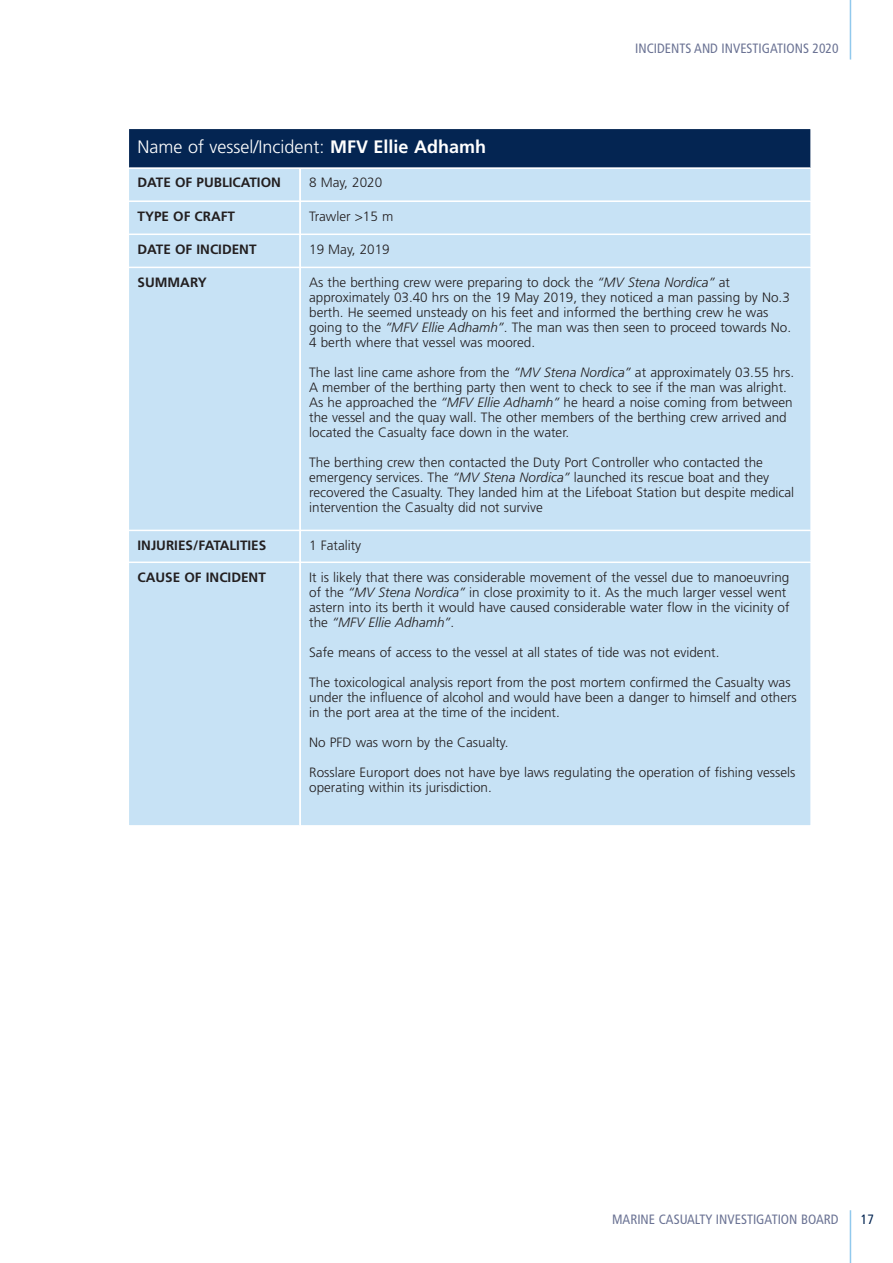
<style>
.page{position:relative;width:893px;height:1263px;background:#fff}
.page>*{position:absolute;margin:0;border:0;box-sizing:border-box;transform-origin:0 0}
.t1{font:300 18px "Frutiger";color:#fff}
.t2{font:300 13.5px/15px "Frutiger";color:#231f20}
.t3{font:700 13.5px "Frutiger";color:#231f20}
.t4{font:condensed 13.5px "Frutiger";color:#6b7394}
.t5{font:condensed 13.5px "Frutiger";color:#042552}
.s1{font-weight:700}
.s2{font-style:italic}
</style>
<div class="page">
<hr style="left:850px;top:0;width:1px;height:60px;background:#91c9ed">
<hr style="left:850px;top:1210px;width:1px;height:53px;background:#91c9ed">
<div style="left:129px;top:129px;width:682px;height:696px;background:#c7e2f5"></div>
<hr style="left:299px;top:169px;width:2px;height:656px;background:#fff">
<hr style="left:129px;top:167px;width:681px;height:2px;background:#fff">
<hr style="left:129px;top:200px;width:170px;height:2px;background:#fff">
<hr style="left:301px;top:200px;width:509px;height:2px;background:#fff">
<hr style="left:129px;top:234px;width:170px;height:1px;background:#fff">
<hr style="left:301px;top:234px;width:509px;height:1px;background:#fff">
<hr style="left:129px;top:267px;width:170px;height:1px;background:#fff">
<hr style="left:301px;top:267px;width:509px;height:1px;background:#fff">
<hr style="left:129px;top:530px;width:170px;height:1px;background:#fff">
<hr style="left:301px;top:530px;width:509px;height:1px;background:#fff">
<hr style="left:129px;top:561px;width:170px;height:2px;background:#fff">
<hr style="left:301px;top:561px;width:509px;height:2px;background:#fff">
<p class="t4" style="left:635px;top:43px;width:205px">INCIDENTS AND INVESTIGATIONS 2020</p>
<p class="t1" style="left:138px;top:140px;width:350px">Name of vessel/Incident: <span class="s1">MFV Ellie Adhamh</span></p>
<p class="t3" style="left:138px;top:177px;width:145px">DATE OF PUBLICATION</p>
<p class="t2" style="left:309px;top:176px;width:75px">8 May, 2020</p>
<p class="t3" style="left:138px;top:210px;width:99px">TYPE OF CRAFT</p>
<p class="t2" style="left:309px;top:209px;width:86px">Trawler &gt;15 m</p>
<p class="t3" style="left:138px;top:244px;width:120px">DATE OF INCIDENT</p>
<p class="t2" style="left:309px;top:242px;width:82px">19 May, 2019</p>
<p class="t3" style="left:138px;top:277px;width:71px">SUMMARY</p>
<p class="t2" style="left:309px;top:276px;width:483px">As the berthing crew were preparing to dock the <span class="s2">“MV Stena Nordica”</span> at approximately 03.40 hrs on the 19 May 2019, they noticed a man passing by No.3 berth. He seemed unsteady on his feet and informed the berthing crew he was going to the <span class="s2">“MFV Ellie Adhamh”</span>. The man was then seen to proceed towards No.<br>4 berth where that vessel was moored.</p>
<p class="t2" style="left:309px;top:366px;width:486px">The last line came ashore from the <span class="s2">“MV Stena Nordica”</span> at approximately 03.55 hrs.<br>A member of the berthing party then went to check to see if the man was alright.<br>As he approached the <span class="s2">“MFV Ellie Adhamh”</span> he heard a noise coming from between the vessel and the quay wall. The other members of the berthing crew arrived and located the Casualty face down in the water.</p>
<p class="t2" style="left:309px;top:456px;width:487px">The berthing crew then contacted the Duty Port Controller who contacted the emergency services. The <span class="s2">“MV Stena Nordica”</span> launched its rescue boat and they recovered the Casualty. They landed him at the Lifeboat Station but despite medical intervention the Casualty did not survive</p>
<p class="t3" style="left:138px;top:540px;width:130px">INJURIES/FATALITIES</p>
<p class="t2" style="left:309px;top:539px;width:54px">1 Fatality</p>
<p class="t3" style="left:138px;top:571px;width:130px">CAUSE OF INCIDENT</p>
<p class="t2" style="left:309px;top:570px;width:482px">It is likely that there was considerable movement of the vessel due to manoeuvring of the <span class="s2">“MV Stena Nordica”</span> in close proximity to it. As the much larger vessel went astern into its berth it would have caused considerable water flow in the vicinity of the <span class="s2">“MFV Ellie Adhamh”</span>.</p>
<p class="t2" style="left:309px;top:645px;width:412px">Safe means of access to the vessel at all states of tide was not evident.</p>
<p class="t2" style="left:309px;top:675px;width:489px">The toxicological analysis report from the post mortem confirmed the Casualty was under the influence of alcohol and would have been a danger to himself and others in the port area at the time of the incident.</p>
<p class="t2" style="left:309px;top:735px;width:201px">No PFD was worn by the Casualty.</p>
<p class="t2" style="left:309px;top:765px;width:488px">Rosslare Europort does not have bye laws regulating the operation of fishing vessels operating within its jurisdiction.</p>
<p class="t4" style="left:612px;top:1213px;width:228px">MARINE CASUALTY INVESTIGATION BOARD</p>
<p class="t5" style="left:861px;top:1213px;width:14px">17</p>
</div>
